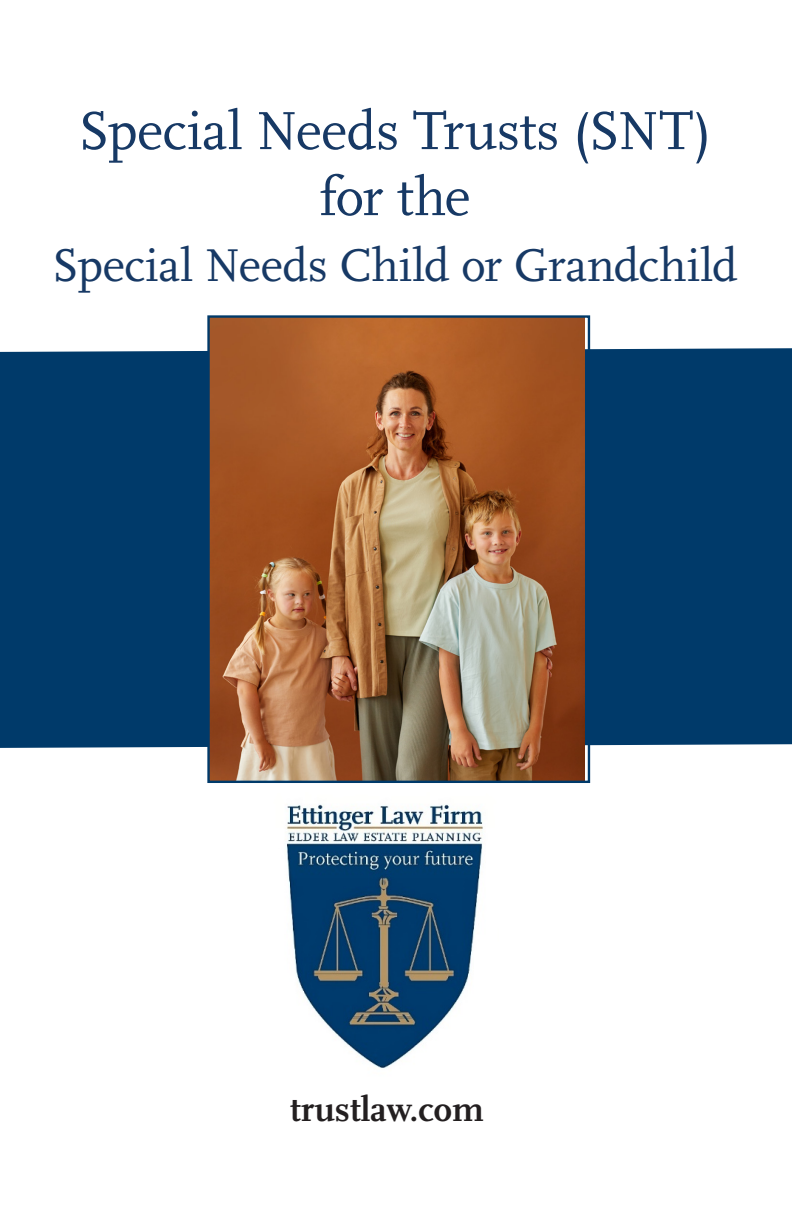
<style>
.page{position:relative;width:792px;height:1224px;background:#fff}
.page>*{position:absolute;margin:0;border:0;box-sizing:border-box;transform-origin:0 0}
.t1{font:56px/66px "Scala Pro";letter-spacing:-.01em;color:#173965;text-align:center}
.t2{font:48px "Scala Pro";letter-spacing:-.005em;color:#173965}
.t3{font:700 36px "Scala Pro";color:#231f20}
</style>
<div class="page">
<div style="left:0;top:348px;width:792px;height:400px;background:#003a6a"></div>
<img style="left:210px;top:318px;width:375px;height:462px">
<div style="left:207px;top:315px;width:383px;height:468px;border:2px solid #003a6a"></div>
<img style="left:285px;top:804px;width:198px;height:265px">
<p class="t1" style="left:78px;top:98px;width:635px">Special Needs Trusts (SNT) for the</p>
<p class="t2" style="left:52px;top:238px;width:687px">Special Needs Child or Grandchild</p>
<p class="t3" style="left:290px;top:1089px;width:195px">trustlaw.com</p>
</div>
